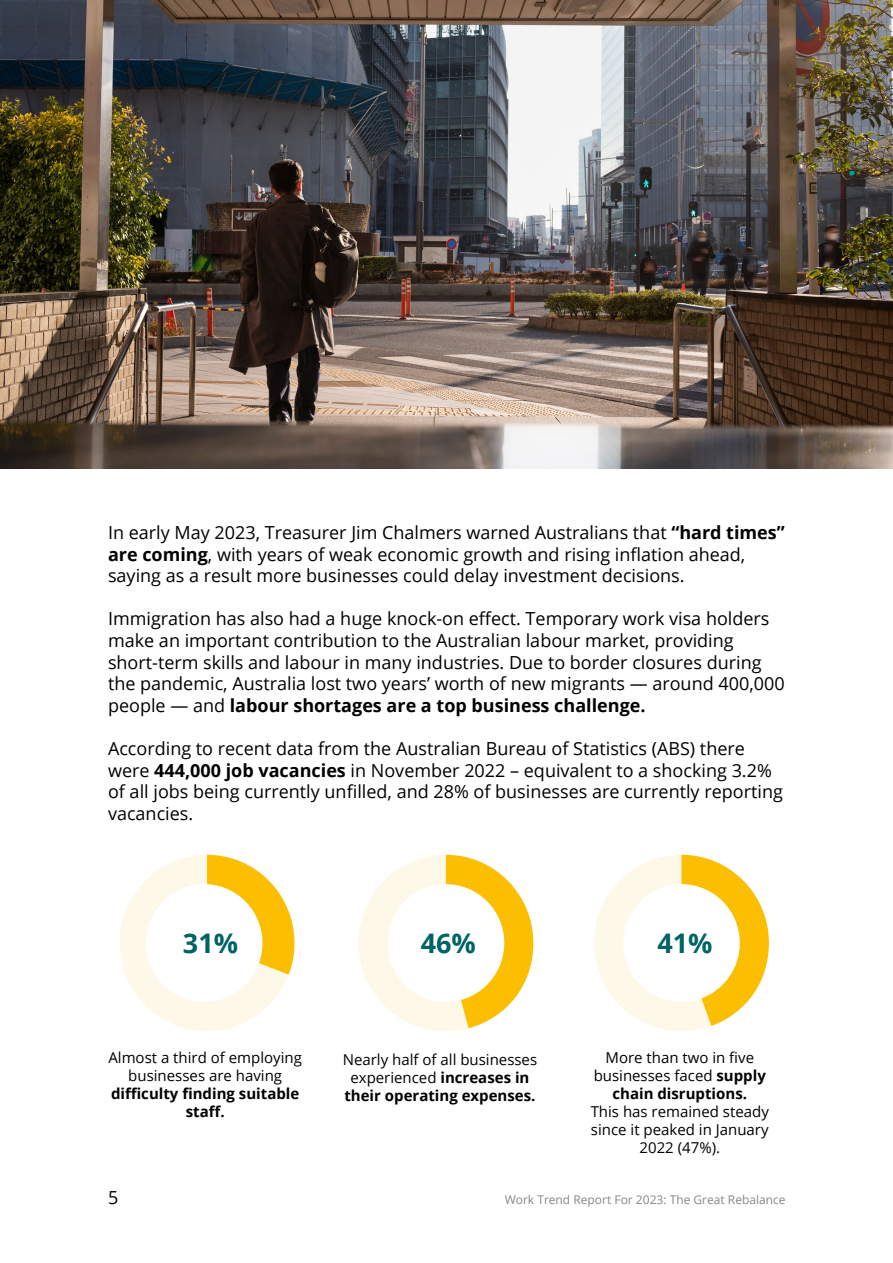
<style>
.page{position:relative;width:893px;height:1263px;background:#fff}
.page>*{position:absolute;margin:0;border:0;box-sizing:border-box;transform-origin:0 0}
.t1{font:700 27px "Open Sans";color:#006364}
.t2{font:18px/21.6px "Open Sans";color:#000}
.t3{font:15px/18px "Open Sans";color:#000;text-align:center}
.t4{font:700 15px/18px "Open Sans";color:#000;text-align:center}
.t5{font:12px "Open Sans";color:#878787}
.s1{font-weight:700}
</style>
<div class="page">
<svg style="left:120px;top:855px;width:174px;height:176px"></svg>
<svg style="left:358px;top:855px;width:175px;height:176px"></svg>
<svg style="left:594px;top:855px;width:175px;height:176px"></svg>
<img style="left:0;top:0;width:893px;height:468px">
<p class="t2" style="left:108px;top:521px;width:678px">In early May 2023, Treasurer Jim Chalmers warned Australians that <span class="s1">“hard times” are coming</span>, with years of weak economic growth and rising inflation ahead, saying as a result more businesses could delay investment decisions.</p>
<p class="t2" style="left:108px;top:608px;width:678px">Immigration has also had a huge knock-on effect. Temporary work visa holders make an important contribution to the Australian labour market, providing short-term skills and labour in many industries. Due to border closures during the pandemic, Australia lost two years’ worth of new migrants — around 400,000 people — and <span class="s1">labour shortages are a top business challenge.</span></p>
<p class="t2" style="left:108px;top:737px;width:676px">According to recent data from the Australian Bureau of Statistics (ABS) there were <span class="s1">444,000 job vacancies</span> in November 2022 – equivalent to a shocking 3.2% of all jobs being currently unfilled, and 28% of businesses are currently reporting vacancies.</p>
<h1 class="t1" style="left:183px;top:924px;width:57px">31%</h1>
<h1 class="t1" style="left:421px;top:924px;width:57px">46%</h1>
<h1 class="t1" style="left:657px;top:924px;width:57px">41%</h1>
<p class="t3" style="left:108px;top:1048px;width:195px">Almost a third of employing businesses are having</p>
<p class="t4" style="left:111px;top:1084px;width:190px">difficulty finding suitable staff.</p>
<p class="t3" style="left:343px;top:1050px;width:196px">Nearly half of all businesses experienced <span class="s1">increases in their operating expenses.</span></p>
<p class="t3" style="left:594px;top:1048px;width:174px">More than two in five businesses faced <span class="s1">supply chain disruptions.</span></p>
<p class="t3" style="left:591px;top:1102px;width:180px">This has remained steady since it peaked in January<br>2022 (47%).</p>
<p class="t2" style="left:108px;top:1186px;width:12px">5</p>
<p class="t5" style="left:505px;top:1191px;width:282px">Work Trend Report For 2023: The Great Rebalance</p>
</div>
